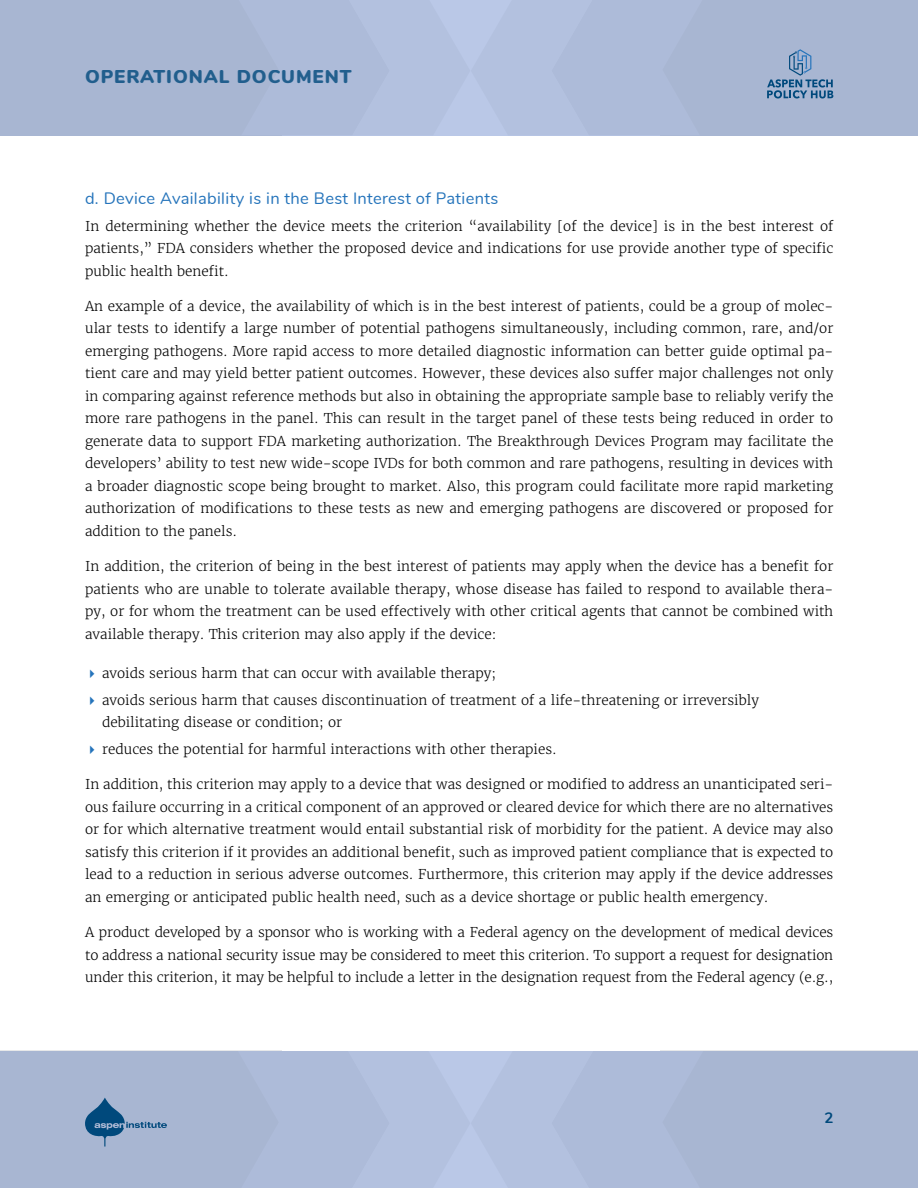
<style>
.page{position:relative;width:918px;height:1188px;background:#fff}
.page>*{position:absolute;margin:0;border:0;box-sizing:border-box;transform-origin:0 0}
.t1{font:900 18.6px "Nunito";letter-spacing:.05em;color:#00497c}
.t2{font:16.5px "Nunito";letter-spacing:.02em;color:#2574bb}
.t3{font:700 15px "Nunito";color:#00497c}
.t4{font:300 13.5px/22.5px "Merriweather";color:#000;text-align:justify}
</style>
<div class="page">
<div style="left:0;top:0;width:281px;height:136px;background:#a8b6d2"></div>
<div style="left:660px;top:0;width:258px;height:136px;background:#a8b6d2"></div>
<div style="left:281px;top:0;width:379px;height:136px;background:#b3c1df"></div>
<div style="left:0;top:1051px;width:281px;height:137px;background:#a8b6d2"></div>
<div style="left:660px;top:1051px;width:258px;height:137px;background:#a8b6d2"></div>
<div style="left:281px;top:1051px;width:379px;height:137px;background:#b3c1df"></div>
<svg style="left:85px;top:1098px;width:82px;height:49px"></svg>
<svg style="left:767px;top:49px;width:66px;height:49px"></svg>
<h1 class="t1" style="left:85px;top:63px;width:268px">OPERATIONAL DOCUMENT</h1>
<p class="t2" style="left:85px;top:186px;width:415px">d. Device Availability is in the Best Interest of Patients</p>
<p class="t4" style="left:85px;top:214px;width:750px">In determining whether the device meets the criterion “availability [of the device] is in the best interest of patients,” FDA considers whether the proposed device and indications for use provide another type of specific public health benefit.</p>
<p class="t4" style="left:85px;top:295px;width:750px">An example of a device, the availability of which is in the best interest of patients, could be a group of molec&shy;ular tests to identify a large number of potential pathogens simultaneously, including common, rare, and/or emerging pathogens. More rapid access to more detailed diagnostic information can better guide optimal pa&shy;tient care and may yield better patient outcomes. However, these devices also suffer major challenges not only in comparing against reference methods but also in obtaining the appropriate sample base to reliably verify the more rare pathogens in the panel. This can result in the target panel of these tests being reduced in order to generate data to support FDA marketing authorization. The Breakthrough Devices Program may facilitate the developers’ ability to test new wide-scope IVDs for both common and rare pathogens, resulting in devices with a broader diagnostic scope being brought to market. Also, this program could facilitate more rapid marketing authorization of modifications to these tests as new and emerging pathogens are discovered or proposed for addition to the panels.</p>
<p class="t4" style="left:85px;top:555px;width:750px">In addition, the criterion of being in the best interest of patients may apply when the device has a benefit for patients who are unable to tolerate available therapy, whose disease has failed to respond to available thera&shy;py, or for whom the treatment can be used effectively with other critical agents that cannot be combined with available therapy. This criterion may also apply if the device:</p>
<p class="t4" style="left:102px;top:660px;width:659px;line-height:26.7px">avoids serious harm that can occur with available therapy;<br>avoids serious harm that causes discontinuation of treatment of a life-threatening or irreversibly</p>
<p class="t4" style="left:102px;top:709px;width:456px;line-height:26.7px">debilitating disease or condition; or<br>reduces the potential for harmful interactions with other therapies.</p>
<p class="t4" style="left:85px;top:773px;width:750px">In addition, this criterion may apply to a device that was designed or modified to address an unanticipated seri&shy;ous failure occurring in a critical component of an approved or cleared device for which there are no alternatives or for which alternative treatment would entail substantial risk of morbidity for the patient. A device may also satisfy this criterion if it provides an additional benefit, such as improved patient compliance that is expected to lead to a reduction in serious adverse outcomes. Furthermore, this criterion may apply if the device addresses an emerging or anticipated public health need, such as a device shortage or public health emergency.</p>
<p class="t4" style="left:85px;top:921px;width:750px">A product developed by a sponsor who is working with a Federal agency on the development of medical devices to address a national security issue may be considered to meet this criterion. To support a request for designation under this criterion, it may be helpful to include a letter in the designation request from the Federal agency (e.g.,</p>
<p class="t3" style="left:824px;top:1107px;width:11px">2</p>
</div>
